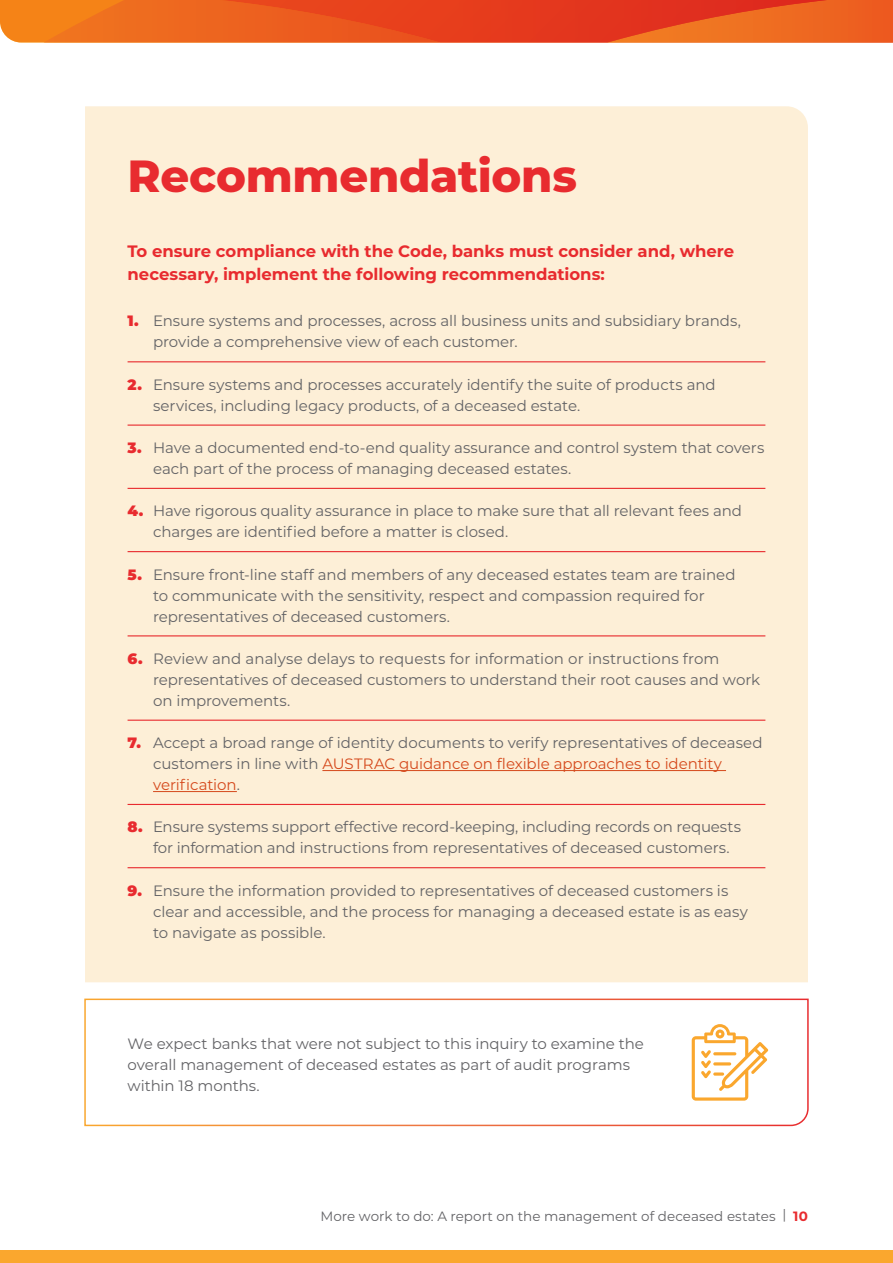
<style>
.page{position:relative;width:893px;height:1263px;background:#fff}
.page>*{position:absolute;margin:0;border:0;box-sizing:border-box;transform-origin:0 0}
.Headings{font:800 45px "Montserrat";letter-spacing:-.005em;color:#e82b2f}
.Introduction{font:700 16.5px/22.5px "Montserrat";color:#e82b2f}
.Body_copy{font:15px/21px "Montserrat";letter-spacing:-.005em;color:#636366}
.Pull-out_text{font:15px/21px "Montserrat";letter-spacing:-.005em;color:#636366}
.t1{font:13.5px "Montserrat";color:#636366}
.s1{font-weight:900;color:#e82b2f}
.s2{color:#d5491c}
.s3{font-weight:700;color:#e82b2f}
</style>
<div class="page">
<div style="left:0;top:1250px;width:893px;height:13px;background:#faa72e"></div>
<svg style="left:0;top:0;width:893px;height:43px;background:#ea581f"></svg>
<div style="left:85px;top:106px;width:723px;height:876px;background:#fdefd7"></div>
<hr style="left:128px;top:361px;width:637px;height:1px;background:#e82b2f">
<hr style="left:128px;top:424px;width:637px;height:2px;background:#e82b2f">
<hr style="left:128px;top:488px;width:637px;height:1px;background:#e82b2f">
<hr style="left:128px;top:551px;width:637px;height:1px;background:#e82b2f">
<hr style="left:128px;top:635px;width:637px;height:1px;background:#e82b2f">
<hr style="left:128px;top:720px;width:637px;height:1px;background:#e82b2f">
<hr style="left:322px;top:770px;width:404px;height:1px;background:#d5491c">
<hr style="left:128px;top:804px;width:637px;height:1px;background:#e82b2f">
<hr style="left:153px;top:791px;width:84px;height:1px;background:#d5491c">
<hr style="left:128px;top:867px;width:637px;height:1px;background:#e82b2f">
<svg style="left:84px;top:998px;width:725px;height:129px"></svg>
<svg style="left:692px;top:1024px;width:76px;height:77px"></svg>
<p class="Headings" style="left:128px;top:143px;width:451px">Recommendations</p>
<p class="Introduction" style="left:128px;top:239px;width:608px">To ensure compliance with the Code, banks must consider and, where necessary, implement the following recommendations:</p>
<p class="Body_copy" style="left:153px;top:310px;width:589px;text-indent:-26px"><span class="s1">1.</span> Ensure systems and processes, across all business units and subsidiary brands, provide a comprehensive view of each customer.</p>
<p class="Body_copy" style="left:153px;top:373px;width:564px;text-indent:-26px"><span class="s1">2.</span> Ensure systems and processes accurately identify the suite of products and services, including legacy products, of a deceased estate.</p>
<p class="Body_copy" style="left:153px;top:437px;width:613px;text-indent:-26px"><span class="s1">3.</span> Have a documented end-to-end quality assurance and control system that covers each part of the process of managing deceased estates.</p>
<p class="Body_copy" style="left:153px;top:500px;width:590px;text-indent:-26px"><span class="s1">4.</span> Have rigorous quality assurance in place to make sure that all relevant fees and charges are identified before a matter is closed.</p>
<p class="Body_copy" style="left:153px;top:563px;width:584px;text-indent:-26px"><span class="s1">5.</span> Ensure front-line staff and members of any deceased estates team are trained to communicate with the sensitivity, respect and compassion required for representatives of deceased customers.</p>
<p class="Body_copy" style="left:153px;top:647px;width:609px;text-indent:-26px"><span class="s1">6.</span> Review and analyse delays to requests for information or instructions from representatives of deceased customers to understand their root causes and work on improvements.</p>
<p class="Body_copy" style="left:153px;top:732px;width:611px;text-indent:-26px"><span class="s1">7.</span> Accept a broad range of identity documents to verify representatives of deceased customers in line with <span class="s2">AUSTRAC guidance on flexible approaches to identity verification</span>.</p>
<p class="Body_copy" style="left:153px;top:816px;width:589px;text-indent:-26px"><span class="s1">8.</span> Ensure systems support effective record-keeping, including records on requests for information and instructions from representatives of deceased customers.</p>
<p class="Body_copy" style="left:153px;top:879px;width:596px;text-indent:-26px"><span class="s1">9.</span> Ensure the information provided to representatives of deceased customers is clear and accessible, and the process for managing a deceased estate is as easy to navigate as possible.</p>
<p class="Pull-out_text" style="left:128px;top:1032px;width:518px">We expect banks that were not subject to this inquiry to examine the overall management of deceased estates as part of audit programs within 18 months.</p>
<p class="t1" style="left:320px;top:1207px;width:489px">More work to do: A report on the management of deceased estates | <span class="s3">10</span></p>
</div>
